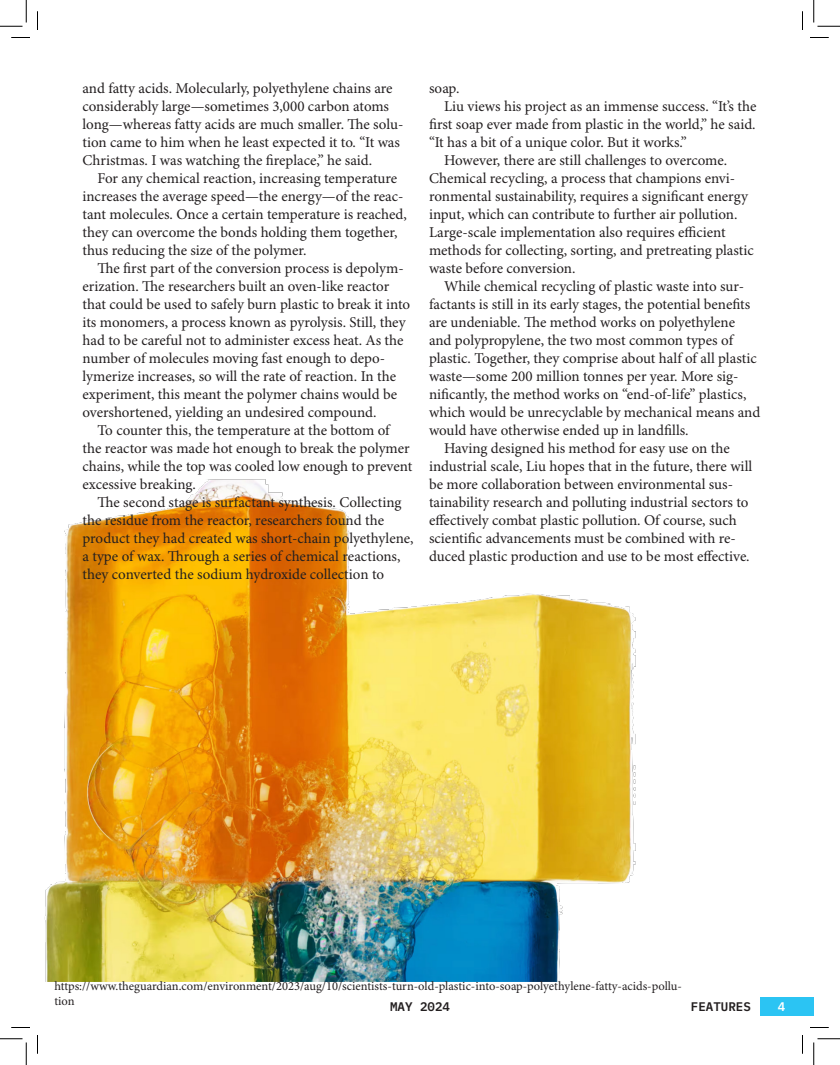
<style>
.page{position:relative;width:840px;height:1065px;background:#fff}
.page>*{position:absolute;margin:0;border:0;box-sizing:border-box;transform-origin:0 0}
.t1{font:15px/18px "Minion Pro";color:#231f20}
.t2{font:12.5px/15px "Minion Pro";color:#231f20}
.t3{font:600 12.5px "IBM Plex Mono";color:#231f20}
.t4{font:600 12.5px "IBM Plex Mono";color:#fff}
</style>
<div class="page">
<div style="left:761px;top:998px;width:53px;height:18px;background:#2bc4f3"></div>
<img style="left:44px;top:479px;width:592px;height:502px">
<svg style="left:11px;top:37px;width:19px;height:1px"></svg>
<svg style="left:810px;top:37px;width:19px;height:1px"></svg>
<svg style="left:11px;top:1027px;width:19px;height:1px"></svg>
<svg style="left:810px;top:1027px;width:19px;height:1px"></svg>
<svg style="left:37px;top:11px;width:1px;height:19px"></svg>
<svg style="left:37px;top:1035px;width:1px;height:19px"></svg>
<svg style="left:802px;top:11px;width:1px;height:19px"></svg>
<svg style="left:802px;top:1035px;width:1px;height:19px"></svg>
<svg style="left:0;top:0;width:27px;height:27px"></svg>
<svg style="left:0;top:1039px;width:27px;height:26px"></svg>
<svg style="left:814px;top:0;width:26px;height:27px"></svg>
<svg style="left:814px;top:1039px;width:26px;height:26px"></svg>
<p class="t1" style="left:82px;top:80px;width:322px">and fatty acids. Molecularly, polyethylene chains are considerably large—sometimes 3,000 carbon atoms long—whereas fatty acids are much smaller. The solu&shy;tion came to him when he least expected it to. “It was Christmas. I was watching the fireplace,” he said.</p>
<p class="t1" style="left:82px;top:170px;width:326px;text-indent:15px">For any chemical reaction, increasing temperature increases the average speed—the energy—of the reac&shy;tant molecules. Once a certain temperature is reached, they can overcome the bonds holding them together, thus reducing the size of the polymer.</p>
<p class="t1" style="left:82px;top:260px;width:329px;text-indent:15px">The first part of the conversion process is depolym&shy;erization. The researchers built an oven-like reactor that could be used to safely burn plastic to break it into its monomers, a process known as pyrolysis. Still, they had to be careful not to administer excess heat. As the number of molecules moving fast enough to depo&shy;lymerize increases, so will the rate of reaction. In the experiment, this meant the polymer chains would be overshortened, yielding an undesired compound.</p>
<p class="t1" style="left:82px;top:422px;width:331px;text-indent:15px">To counter this, the temperature at the bottom of the reactor was made hot enough to break the polymer chains, while the top was cooled low enough to prevent excessive breaking.</p>
<p class="t1" style="left:82px;top:494px;width:333px;text-indent:15px">The second stage is surfactant synthesis. Collecting the residue from the reactor, researchers found the product they had created was short-chain polyethylene, a type of wax. Through a series of chemical reactions, they converted the sodium hydroxide collection to</p>
<p class="t1" style="left:429px;top:80px;width:32px">soap.</p>
<p class="t1" style="left:429px;top:98px;width:329px;text-align:justify;text-indent:15px">Liu views his project as an immense success. “It’s the first soap ever made from plastic in the world,” he said. “It has a bit of a unique color. But it works.”</p>
<p class="t1" style="left:429px;top:152px;width:326px;text-indent:15px">However, there are still challenges to overcome.<br>Chemical recycling, a process that champions envi&shy;ronmental sustainability, requires a significant energy input, which can contribute to further air pollution.<br>Large-scale implementation also requires efficient methods for collecting, sorting, and pretreating plastic waste before conversion.</p>
<p class="t1" style="left:429px;top:278px;width:333px;text-indent:15px">While chemical recycling of plastic waste into sur&shy;factants is still in its early stages, the potential benefits are undeniable. The method works on polyethylene and polypropylene, the two most common types of plastic. Together, they comprise about half of all plastic waste—some 200 million tonnes per year. More sig&shy;nificantly, the method works on “end-of-life” plastics, which would be unrecyclable by mechanical means and would have otherwise ended up in landfills.</p>
<p class="t1" style="left:429px;top:440px;width:325px;text-indent:15px">Having designed his method for easy use on the industrial scale, Liu hopes that in the future, there will be more collaboration between environmental sus&shy;tainability research and polluting industrial sectors to effectively combat plastic pollution. Of course, such scientific advancements must be combined with re&shy;duced plastic production and use to be most effective.</p>
<p class="t2" style="left:54px;top:979px;width:629px">https://www.theguardian.com/environment/2023/aug/10/scientists-turn-old-plastic-into-soap-polyethylene-fatty-acids-pollu&shy;tion</p>
<p class="t3" style="left:390px;top:997px;width:61px">MAY 2024</p>
<p class="t3" style="left:691px;top:997px;width:61px">FEATURES</p>
<p class="t4" style="left:778px;top:997px;width:9px">4</p>
</div>
